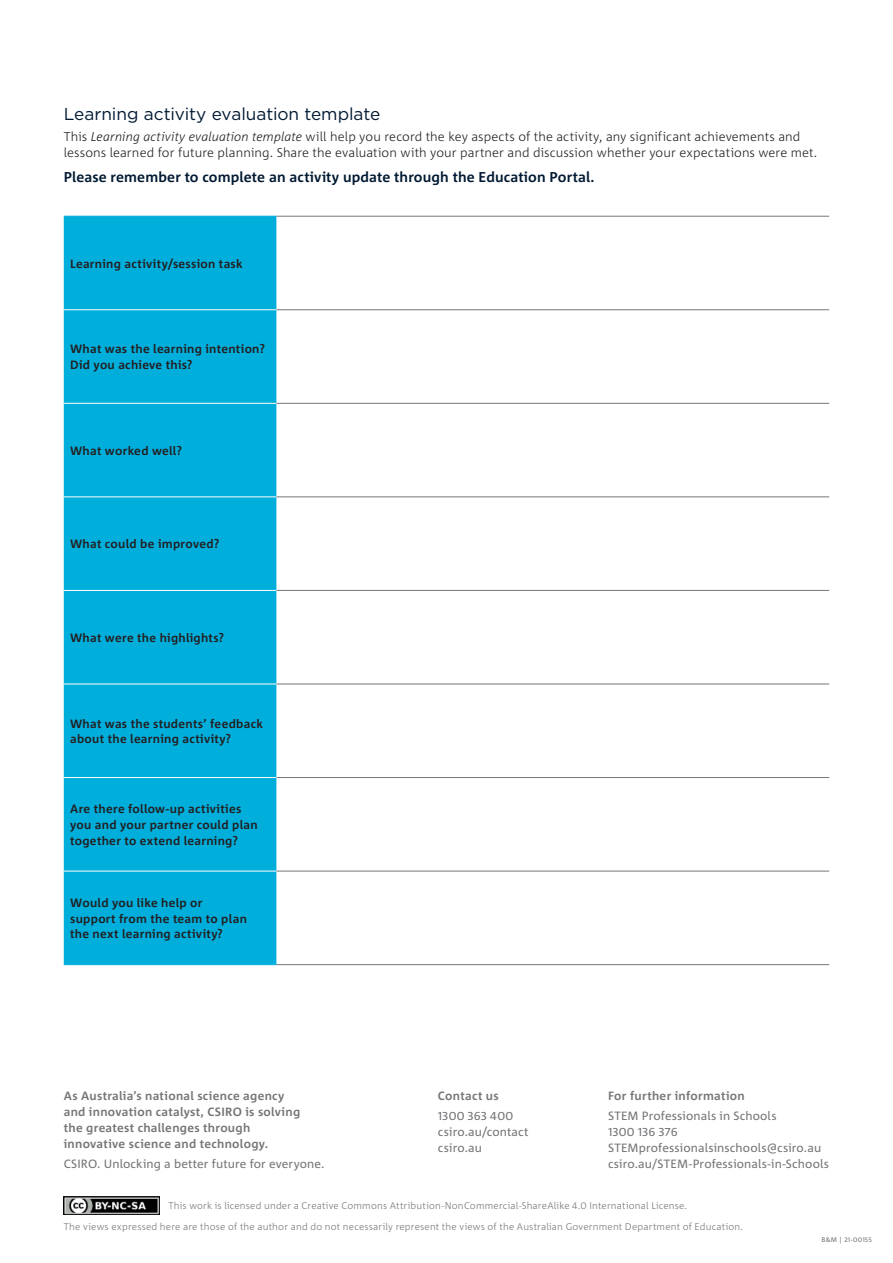
<style>
.page{position:relative;width:893px;height:1263px;background:#fff}
.page>*{position:absolute;margin:0;border:0;box-sizing:border-box;transform-origin:0 0}
.Heading{font:17.25px "Gotham";letter-spacing:-.005em;color:#001932}
.Body_Copy{font:700 14.25px "Corpid C1";letter-spacing:.005em;color:#001932}
.Body_Copy-2{font:300 12.75px/16.5px "Corpid C1";letter-spacing:.01em;color:#231f20}
.Table_header_row_-_L{font:700 12px/15.8px "Corpid C1";letter-spacing:.025em;color:#231f20}
.Back_Cov__Copy{font:12px "Corpid C1";letter-spacing:.01em;color:#757679}
.Back_Cov__Heading{font:700 12px/15.8px "Corpid C1";letter-spacing:.025em;color:#757679}
.Notes{font:300 9.75px "Corpid C1";letter-spacing:.015em;color:#757679}
.t1{font:6.75px "Corpid C1";letter-spacing:.03em;color:#757679}
.s1{font-style:italic}
</style>
<div class="page">
<div style="left:64px;top:217px;width:212px;height:747px;background:#00aedc"></div>
<hr style="left:276px;top:216px;width:553px;height:1px;background:#757679">
<hr style="left:276px;top:309px;width:553px;height:1px;background:#757679">
<hr style="left:276px;top:403px;width:553px;height:1px;background:#757679">
<hr style="left:276px;top:497px;width:553px;height:1px;background:#757679">
<hr style="left:276px;top:590px;width:553px;height:1px;background:#757679">
<hr style="left:276px;top:684px;width:553px;height:1px;background:#757679">
<hr style="left:276px;top:777px;width:553px;height:1px;background:#757679">
<hr style="left:276px;top:871px;width:553px;height:1px;background:#757679">
<hr style="left:276px;top:964px;width:553px;height:1px;background:#757679">
<hr style="left:64px;top:216px;width:212px;height:1px;background:#00aedc">
<hr style="left:64px;top:964px;width:212px;height:1px;background:#00aedc">
<hr style="left:64px;top:309px;width:212px;height:1px;background:#fff">
<hr style="left:64px;top:403px;width:212px;height:1px;background:#fff">
<hr style="left:64px;top:497px;width:212px;height:1px;background:#fff">
<hr style="left:64px;top:590px;width:212px;height:1px;background:#fff">
<hr style="left:64px;top:684px;width:212px;height:1px;background:#fff">
<hr style="left:64px;top:777px;width:212px;height:1px;background:#fff">
<hr style="left:64px;top:871px;width:212px;height:1px;background:#fff">
<img style="left:64px;top:1196px;width:96px;height:18px">
<p class="Heading" style="left:64px;top:103px;width:318px">Learning activity evaluation template</p>
<p class="Body_Copy-2" style="left:64px;top:128px;width:755px">This <span class="s1">Learning activity evaluation template</span> will help you record the key aspects of the activity, any significant achievements and lessons learned for future planning. Share the evaluation with your partner and discussion whether your expectations were met.</p>
<p class="Body_Copy" style="left:64px;top:168px;width:532px">Please remember to complete an activity update through the Education Portal.</p>
<p class="Table_header_row_-_L" style="left:70px;top:255px;width:174px">Learning activity/session task</p>
<p class="Table_header_row_-_L" style="left:70px;top:341px;width:196px">What was the learning intention?<br>Did you achieve this?</p>
<p class="Table_header_row_-_L" style="left:70px;top:442px;width:113px">What worked well?</p>
<p class="Table_header_row_-_L" style="left:70px;top:536px;width:151px">What could be improved?</p>
<p class="Table_header_row_-_L" style="left:70px;top:629px;width:155px">What were the highlights?</p>
<p class="Table_header_row_-_L" style="left:70px;top:715px;width:194px">What was the students’ feedback about the learning activity?</p>
<p class="Table_header_row_-_L" style="left:70px;top:801px;width:189px">Are there follow‑up activities you and your partner could plan together to extend learning?</p>
<p class="Table_header_row_-_L" style="left:70px;top:894px;width:178px">Would you like help or support from the team to plan the next learning activity?</p>
<p class="Back_Cov__Heading" style="left:64px;top:1088px;width:238px">As Australia’s national science agency and innovation catalyst, CSIRO is solving the greatest challenges through innovative science and technology.</p>
<p class="Back_Cov__Copy" style="left:64px;top:1156px;width:262px">CSIRO. Unlocking a better future for everyone.</p>
<p class="Back_Cov__Heading" style="left:438px;top:1088px;width:62px">Contact us</p>
<p class="Back_Cov__Copy" style="left:438px;top:1109px;width:77px">1300 363 400</p>
<p class="Back_Cov__Copy" style="left:438px;top:1124px;width:92px">csiro.au/contact</p>
<p class="Back_Cov__Copy" style="left:438px;top:1140px;width:45px">csiro.au</p>
<p class="Back_Cov__Heading" style="left:608px;top:1088px;width:138px">For further information</p>
<p class="Back_Cov__Copy" style="left:608px;top:1109px;width:170px">STEM Professionals in Schools</p>
<p class="Back_Cov__Copy" style="left:608px;top:1124px;width:71px">1300 136 376</p>
<p class="Back_Cov__Copy" style="left:608px;top:1140px;width:215px">STEMprofessionalsinschools@csiro.au</p>
<p class="Back_Cov__Copy" style="left:608px;top:1156px;width:222px">csiro.au/STEM-Professionals-in-Schools</p>
<p class="Notes" style="left:168px;top:1199px;width:520px">This work is licensed under a Creative Commons Attribution-NonCommercial-ShareAlike 4.0 International License.</p>
<p class="Notes" style="left:64px;top:1221px;width:681px">The views expressed here are those of the author and do not necessarily represent the views of the Australian Government Department of Education.</p>
<p class="t1" style="left:821px;top:1235px;width:52px">B&amp;M | 21-00155</p>
</div>
